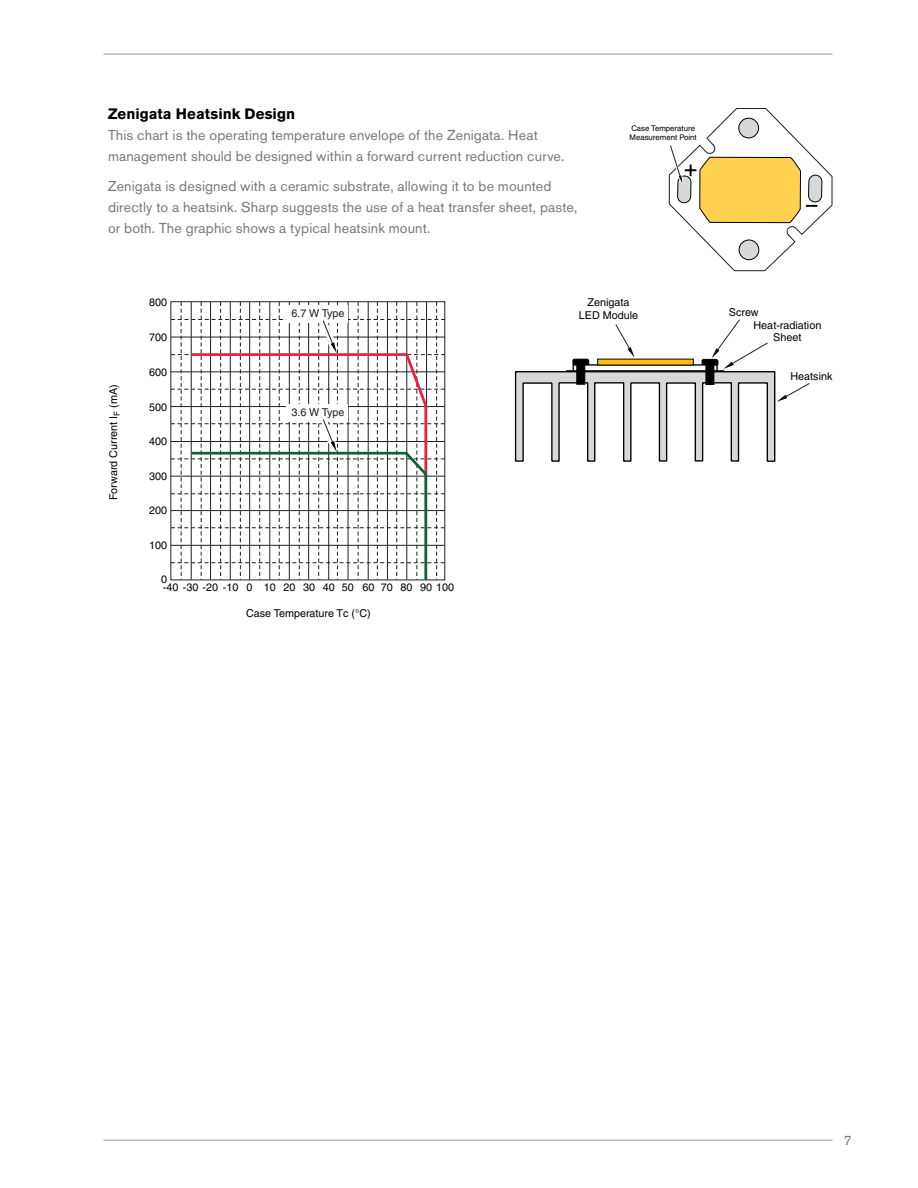
<style>
.page{position:relative;width:918px;height:1188px;background:#fff}
.page>*{position:absolute;margin:0;border:0;box-sizing:border-box;transform-origin:0 0}
.t1{font:700 15px "Akzidenz Grotesk BE";letter-spacing:.005em;color:#000}
.t2{font:14.25px/21px "Akzidenz Grotesk Std";letter-spacing:.01em;color:#77787b}
.t3{font:13.5px "Akzidenz Grotesk BE";color:#77787b}
.t4{font:10.8px/12.9px "Helvetica";color:#000;text-align:center}
.t5{font:10.8px "Helvetica";color:#231f20}
.t6{font:7.8px/8.7px "Helvetica";color:#000}
</style>
<div class="page">
<hr style="left:104px;top:54px;width:728px;height:1px;background:#939598">
<hr style="left:104px;top:1140px;width:728px;height:1px;background:#939598">
<svg style="left:668px;top:108px;width:164px;height:163px"></svg>
<svg style="left:515px;top:319px;width:295px;height:143px"></svg>
<svg style="left:597px;top:359px;width:97px;height:6px"></svg>
<svg style="left:171px;top:302px;width:274px;height:279px"></svg>
<p class="t1" style="left:108px;top:105px;width:189px">Zenigata Heatsink Design</p>
<p class="t2" style="left:108px;top:125px;width:458px">This chart is the operating temperature envelope of the Zenigata. Heat management should be designed within a forward current reduction curve.</p>
<p class="t2" style="left:108px;top:176px;width:471px">Zenigata is designed with a ceramic substrate, allowing it to be mounted directly to a heatsink. Sharp suggests the use of a heat transfer sheet, paste, or both. The graphic shows a typical heatsink mount.</p>
<p class="t6" style="left:630px;top:124px;width:69px">Case Temperature<br>Measurement Point</p>
<p class="t4" style="left:107px;top:500px;width:117px;rotate:-90deg">Forward Current I<sub>F</sub> (mA)</p>
<p class="t4" style="left:149px;top:296px;width:20px">800</p>
<p class="t4" style="left:149px;top:330px;width:20px">700</p>
<p class="t4" style="left:149px;top:366px;width:20px">600</p>
<p class="t4" style="left:149px;top:401px;width:20px">500</p>
<p class="t4" style="left:149px;top:435px;width:20px">400</p>
<p class="t4" style="left:149px;top:470px;width:20px">300</p>
<p class="t4" style="left:149px;top:504px;width:20px">200</p>
<p class="t4" style="left:149px;top:539px;width:20px">100</p>
<p class="t4" style="left:161px;top:573px;width:8px">0</p>
<p class="t4" style="left:163px;top:580px;width:134px">-40 -30 -20 -10 0 10 20</p>
<p class="t4" style="left:246px;top:607px;width:126px">Case Temperature Tc (°C)</p>
<p class="t5" style="left:292px;top:307px;width:54px">6.7 W Type</p>
<p class="t5" style="left:292px;top:406px;width:54px">3.6 W Type</p>
<p class="t4" style="left:303px;top:580px;width:152px">30 40 50 60 70 80 90 100</p>
<p class="t4" style="left:579px;top:296px;width:61px">Zenigata<br>LED Module</p>
<p class="t4" style="left:729px;top:306px;width:31px">Screw</p>
<p class="t4" style="left:754px;top:319px;width:69px;line-height:12.1px">Heat-radiation<br>Sheet</p>
<p class="t4" style="left:790px;top:369px;width:44px">Heatsink</p>
<p class="t3" style="left:844px;top:1132px;width:9px">7</p>
</div>
